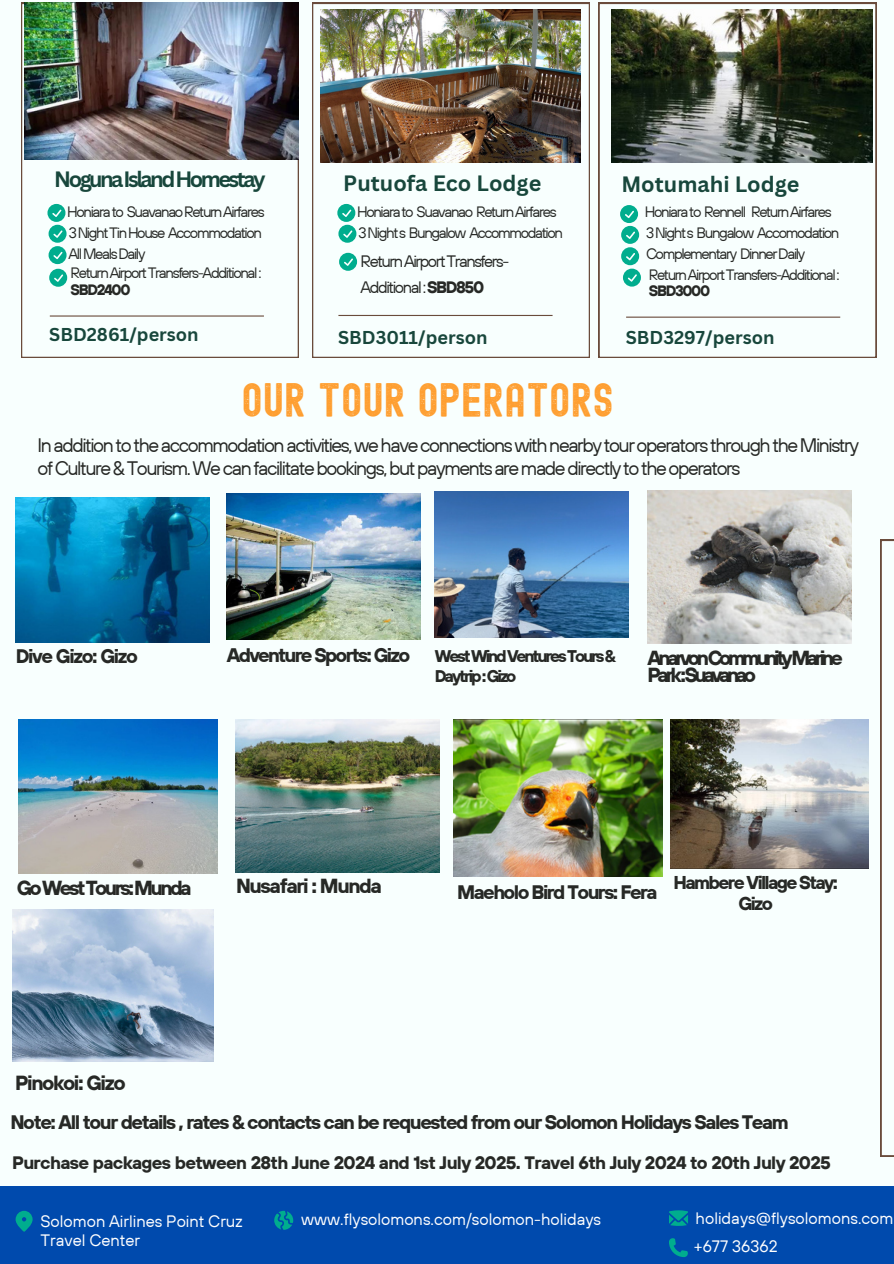
<style>
.page{position:relative;width:894px;height:1264px;background:#fff}
.page>*{position:absolute;margin:0;border:0;box-sizing:border-box;transform-origin:0 0}
.t1{font:46.5px "Edmund Texture";color:#ff9e2f}
.t2{font:700 21.6px "Canva Sans";color:#18473c}
.t3{font:700 21.6px "Canva Sans";letter-spacing:-.115em;color:#18473c}
.t4{font:700 20.4px "TT Hoves";letter-spacing:-.07em;color:#272926}
.t5{font:700 20.25px/17.1px "TT Hoves";letter-spacing:-.165em;color:#272926}
.t6{font:700 20.25px "TT Hoves";letter-spacing:-.125em;color:#272926}
.t7{font:700 20.25px "TT Hoves";letter-spacing:-.07em;color:#272926}
.t8{font:19.5px/22.5px "TT Hoves";letter-spacing:-.07em;color:#272926}
.t9{font:700 19.5px "TT Hoves";letter-spacing:-.07em;color:#272926}
.t10{font:700 19.5px "TT Hoves";letter-spacing:-.09em;color:#272926}
.t11{font:700 18.45px/21.3px "TT Hoves";letter-spacing:-.09em;color:#272926;text-align:center}
.t12{font:700 18.15px "Canva Sans";color:#18473c}
.t13{font:700 18px "TT Hoves";letter-spacing:-.035em;color:#272926}
.t14{font:700 16.8px/20px "TT Hoves";letter-spacing:-.125em;color:#272926}
.t15{font:16.5px/19.2px "TT Hoves";color:#fff}
.t16{font:16.5px/25.8px "TT Hoves";letter-spacing:-.085em;color:#272926}
.t17{font:15px/16.8px "TT Hoves";letter-spacing:-.09em;color:#272926}
.s1{font-weight:700}
</style>
<div class="page">
<div style="left:0;top:0;width:893px;height:1263px;background:#f8fffe"></div>
<svg style="left:21px;top:3px;width:278px;height:354px"></svg>
<img style="left:24px;top:3px;width:275px;height:156px">
<svg style="left:47px;top:204px;width:20px;height:83px"></svg>
<hr style="left:50px;top:315px;width:214px;height:1px;background:#6a4c3c">
<svg style="left:312px;top:3px;width:277px;height:354px"></svg>
<svg style="left:337px;top:204px;width:19px;height:39px"></svg>
<svg style="left:339px;top:253px;width:18px;height:18px"></svg>
<hr style="left:338px;top:315px;width:214px;height:1px;background:#6a4c3c">
<img style="left:320px;top:10px;width:260px;height:153px">
<svg style="left:598px;top:3px;width:278px;height:354px"></svg>
<hr style="left:626px;top:316px;width:214px;height:2px;background:#6a4c3c">
<img style="left:611px;top:10px;width:261px;height:153px">
<svg style="left:620px;top:205px;width:20px;height:81px"></svg>
<img style="left:16px;top:497px;width:193px;height:145px">
<img style="left:227px;top:494px;width:193px;height:145px">
<img style="left:434px;top:492px;width:194px;height:145px">
<img style="left:647px;top:491px;width:204px;height:153px">
<img style="left:18px;top:720px;width:199px;height:153px">
<img style="left:235px;top:719px;width:204px;height:153px">
<svg style="left:880px;top:540px;width:13px;height:616px"></svg>
<div style="left:0;top:1186px;width:893px;height:76px;background:#004aad"></div>
<svg style="left:274px;top:1210px;width:19px;height:19px"></svg>
<svg style="left:16px;top:1210px;width:16px;height:21px"></svg>
<svg style="left:669px;top:1210px;width:18px;height:15px"></svg>
<svg style="left:669px;top:1238px;width:18px;height:18px"></svg>
<img style="left:454px;top:720px;width:208px;height:156px">
<img style="left:670px;top:720px;width:198px;height:148px">
<img style="left:12px;top:909px;width:201px;height:152px">
<p class="t3" style="left:54px;top:164px;width:213px">NogunaIslandHomestay</p>
<p class="t2" style="left:343px;top:168px;width:199px">Putuofa Eco Lodge</p>
<p class="t2" style="left:621px;top:169px;width:180px">Motumahi Lodge</p>
<p class="t17" style="left:67px;top:203px;width:199px">Honiarato SuavanaoReturnAirfares</p>
<h4 class="t17" style="left:68px;top:245px;width:78px">AllMealsDaily</h4>
<p class="t17" style="left:70px;top:264px;width:192px">ReturnAirportTransfers-Additional:<br><span class="s1">SBD2400</span></p>
<p class="t17" style="left:69px;top:224px;width:195px">3NightTinHouse Accommodation</p>
<p class="t17" style="left:357px;top:203px;width:201px">Honiarato Suavanao ReturnAirfares</p>
<p class="t16" style="left:360px;top:248px;width:150px">ReturnAirportTransfers-<br>Additional:<span class="s1">SBD850</span></p>
<p class="t17" style="left:358px;top:224px;width:206px">3Nights Bungalow Accommodation</p>
<p class="t17" style="left:644px;top:203px;width:188px">Honiarato Rennell ReturnAirfares</p>
<h2 class="t17" style="left:645px;top:245px;width:161px">Complementary DinnerDaily</h2>
<p class="t17" style="left:648px;top:266px;width:192px;line-height:15.8px">ReturnAirportTransfers-Additional:<br><span class="s1">SBD3000</span></p>
<h4 class="t17" style="left:646px;top:224px;width:195px">3Nights Bungalow Accomodation</h4>
<p class="t12" style="left:49px;top:322px;width:151px">SBD2861/person</p>
<h2 class="t12" style="left:338px;top:325px;width:151px">SBD3011/person</h2>
<p class="t12" style="left:625px;top:325px;width:150px">SBD3297/person</p>
<p class="t1" style="left:241px;top:373px;width:374px">OUR TOUR OPERATORS</p>
<p class="t8" style="left:37px;top:434px;width:822px">In addition to the accommodation activities, we have connections with nearby tour operators through the Ministry of Culture &amp; Tourism. We can facilitate bookings, but payments are made directly to the operators</p>
<p class="t9" style="left:16px;top:643px;width:124px">Dive Gizo: Gizo</p>
<p class="t10" style="left:227px;top:642px;width:185px">Adventure Sports: Gizo</p>
<p class="t14" style="left:434px;top:646px;width:183px">WestWindVenturesTours&amp;<br>Daytrip:Gizo</p>
<p class="t5" style="left:647px;top:649px;width:197px">AnarvonCommunityMarine<br>Park:Suavanao</p>
<p class="t6" style="left:17px;top:874px;width:176px">GoWestTours:Munda</p>
<h2 class="t7" style="left:236px;top:872px;width:147px">Nusafari : Munda</h2>
<h2 class="t9" style="left:457px;top:879px;width:202px">Maeholo Bird Tours: Fera</h2>
<h4 class="t11" style="left:673px;top:871px;width:166px">Hambere Village Stay:<br>Gizo</h4>
<h2 class="t4" style="left:15px;top:1069px;width:112px">Pinokoi: Gizo</h2>
<h4 class="t9" style="left:10px;top:1109px;width:779px">Note: All tour details , rates &amp; contacts can be requested from our Solomon Holidays Sales Team</h4>
<p class="t13" style="left:12px;top:1150px;width:820px">Purchase packages between 28th June 2024 and 1st July 2025. Travel 6th July 2024 to 20th July 2025</p>
<h4 class="t15" style="left:40px;top:1210px;width:203px">Solomon Airlines Point Cruz<br>Travel Center</h4>
<p class="t15" style="left:301px;top:1209px;width:301px">www.flysolomons.com/solomon-holidays</p>
<h1 class="t15" style="left:695px;top:1208px;width:199px">holidays@flysolomons.com</h1>
<h3 class="t15" style="left:693px;top:1236px;width:85px">+677 36362</h3>
<h2 class="t15" style="left:692px;top:1240px;width:85px">+677 36362</h2>
</div>
